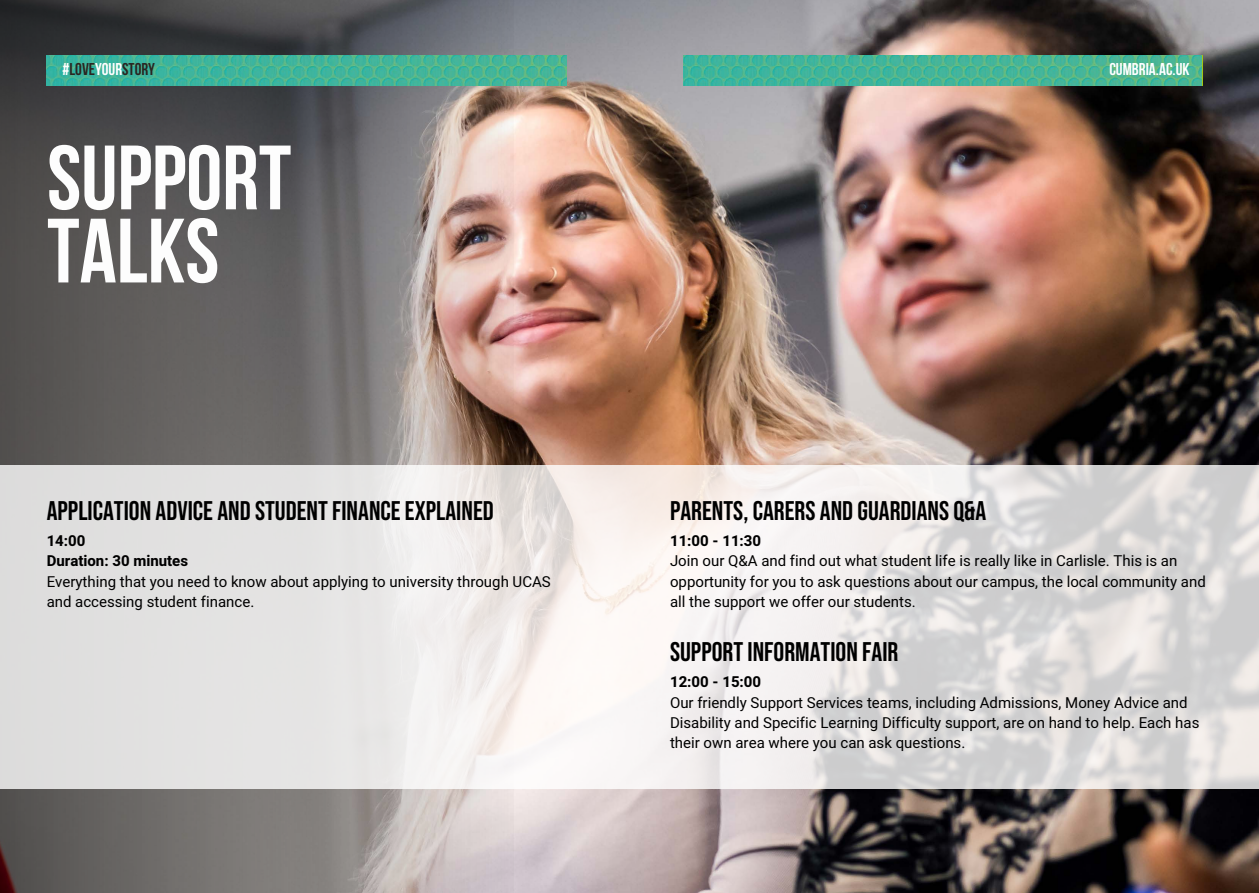
<style>
.page{position:relative;width:1259px;height:893px;background:#fff}
.page>*{position:absolute;margin:0;border:0;box-sizing:border-box;transform-origin:0 0}
.t1{font:700 91.05px/73.2px "Bebas Neue";color:#fdfdfd}
.t2{font:27px "Bebas Neue";color:#000}
.t3{font:700 17.1px "Bebas Neue";color:#2a2522}
.t4{font:700 17.1px "Bebas Neue";color:#fff}
.t5{font:15px/20.2px "Heebo";color:#000}
.t6{font:700 15px/20.2px "Heebo";color:#000}
.s1{color:#fff}
</style>
<div class="page">
<img style="left:513px;top:0;width:746px;height:893px">
<img style="left:0;top:0;width:513px;height:893px">
<svg style="left:0;top:465px;width:1259px;height:324px"></svg>
<img style="left:46px;top:55px;width:520px;height:31px">
<img style="left:683px;top:55px;width:518px;height:31px">
<p class="t3" style="left:63px;top:60px;width:94px"><span class="s1">#</span>LOVE<span class="s1">YOUR</span>STORY</p>
<p class="t4" style="left:1109px;top:60px;width:82px">CUMBRIA.AC.UK</p>
<h1 class="t1" style="left:47px;top:140px;width:246px">SUPPORT<br>TALKS</h1>
<h2 class="t2" style="left:47px;top:496px;width:448px">APPLICATION ADVICE AND STUDENT FINANCE EXPLAINED</h2>
<p class="t6" style="left:47px;top:531px;width:143px">14:00<br>Duration: 30 minutes</p>
<p class="t5" style="left:47px;top:571px;width:506px">Everything that you need to know about applying to university through UCAS and accessing student finance.</p>
<h2 class="t2" style="left:670px;top:496px;width:318px">PARENTS, CARERS AND GUARDIANS Q&amp;A</h2>
<p class="t6" style="left:670px;top:531px;width:93px">11:00 - 11:30</p>
<p class="t5" style="left:670px;top:551px;width:537px">Join our Q&amp;A and find out what student life is really like in Carlisle. This is an opportunity for you to ask questions about our campus, the local community and all the support we offer our students.</p>
<h2 class="t2" style="left:670px;top:637px;width:230px">SUPPORT INFORMATION FAIR</h2>
<p class="t6" style="left:670px;top:672px;width:93px">12:00 - 15:00</p>
<p class="t5" style="left:670px;top:692px;width:531px">Our friendly Support Services teams, including Admissions, Money Advice and<br>Disability and Specific Learning Difficulty support, are on hand to help. Each has their own area where you can ask questions.</p>
</div>
